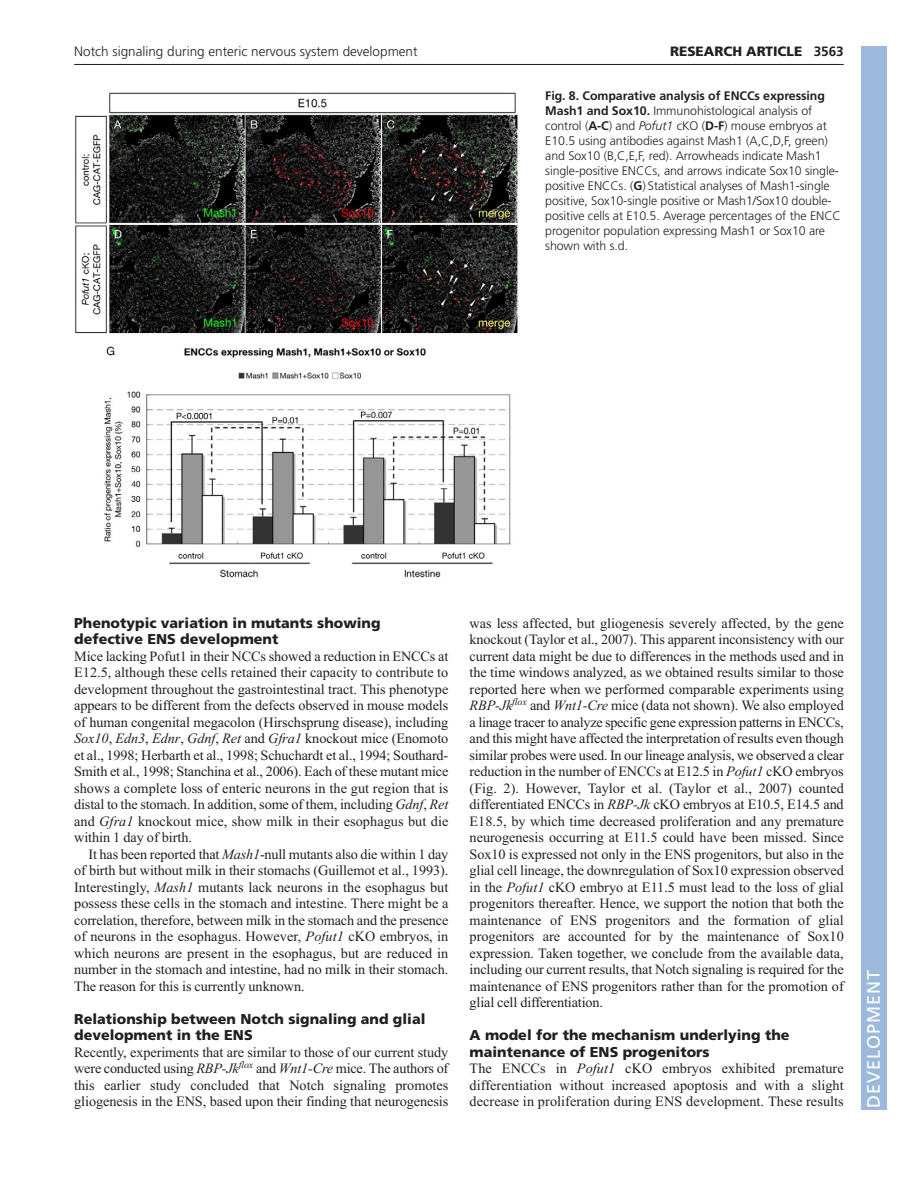
<style>
.page{position:relative;width:918px;height:1188px;background:#fff}
.page>*{position:absolute;margin:0;border:0;box-sizing:border-box;transform-origin:0 0}
.t1{font:18px "Frutiger LT Std";letter-spacing:.055em;color:#fff}
.t2{font:14.25px/16.5px "Times New Roman";letter-spacing:-.005em;color:#231f20;text-align:justify}
.t3{font:900 14.25px/16.5px "Frutiger LT Std";color:#231f20}
.t4{font:300 13.5px "Frutiger LT Std";color:#231f20}
.t5{font:900 13.5px "Frutiger LT Std";color:#231f20}
.t6{font:300 12.3px/15px "Frutiger LT Std";letter-spacing:-.005em;color:#231f20}
.s1{font-weight:700}
.s2{font-style:italic}
</style>
<div class="page">
<hr style="left:74px;top:64px;width:770px;height:1px;background:#231f20">
<img style="left:75px;top:92px;width:443px;height:486px">
<div style="left:861px;top:46px;width:25px;height:1064px;background:#9cb9db"></div>
<p class="t4" style="left:74px;top:46px;width:345px">Notch signaling during enteric nervous system development</p>
<p class="t5" style="left:670px;top:46px;width:175px">RESEARCH ARTICLE <span class="s1">3563</span></p>
<p class="t6" style="left:545px;top:89px;width:297px"><span class="s1">Fig. 8. Comparative analysis of ENCCs expressing Mash1 and Sox10.</span> Immunohistological analysis of control (<span class="s1">A-C</span>) and <span class="s2">Pofut1</span> cKO (<span class="s1">D-F</span>) mouse embryos at E10.5 using antibodies against Mash1 (A,C,D,F, green) and Sox10 (B,C,E,F, red). Arrowheads indicate Mash1 single-positive ENCCs, and arrows indicate Sox10 single&shy;positive ENCCs. (<span class="s1">G</span>) Statistical analyses of Mash1-single positive, Sox10-single positive or Mash1/Sox10 double&shy;positive cells at E10.5. Average percentages of the ENCC progenitor population expressing Mash1 or Sox10 are shown with s.d.</p>
<p class="t3" style="left:74px;top:616px;width:308px">Phenotypic variation in mutants showing defective ENS development</p>
<p class="t2" style="left:74px;top:649px;width:376px">Mice lacking Pofut1 in their NCCs showed a reduction in ENCCs at E12.5, although these cells retained their capacity to contribute to development throughout the gastrointestinal tract. This phenotype appears to be different from the defects observed in mouse models of human congenital megacolon (Hirschsprung disease), including <span class="s2">Sox10</span>, <span class="s2">Edn3</span>, <span class="s2">Ednr</span>, <span class="s2">Gdnf</span>, <span class="s2">Ret</span> and <span class="s2">Gfra1</span> knockout mice (Enomoto et al., 1998; Herbarth et al., 1998; Schuchardt et al., 1994; Southard-Smith et al., 1998; Stanchina et al., 2006). Each of these mutant mice shows a complete loss of enteric neurons in the gut region that is distal to the stomach. In addition, some of them, including <span class="s2">Gdnf</span>, <span class="s2">Ret </span>and <span class="s2">Gfra1</span> knockout mice, show milk in their esophagus but die within 1 day of birth.</p>
<p class="t2" style="left:74px;top:847px;width:376px;text-indent:14px">It has been reported that <span class="s2">Mash1</span>-null mutants also die within 1 day of birth but without milk in their stomachs (Guillemot et al., 1993).<br>Interestingly, <span class="s2">Mash1</span> mutants lack neurons in the esophagus but possess these cells in the stomach and intestine. There might be a correlation, therefore, between milk in the stomach and the presence of neurons in the esophagus. However, <span class="s2">Pofut1</span> cKO embryos, in which neurons are present in the esophagus, but are reduced in number in the stomach and intestine, had no milk in their stomach.<br>The reason for this is currently unknown.</p>
<p class="t3" style="left:74px;top:1012px;width:353px">Relationship between Notch signaling and glial development in the ENS</p>
<p class="t2" style="left:74px;top:1045px;width:376px">Recently, experiments that are similar to those of our current study were conducted using <span class="s2">RBP-Jk</span><sup>flox</sup> and <span class="s2">Wnt1-Cre</span> mice. The authors of this earlier study concluded that Notch signaling promotes gliogenesis in the ENS, based upon their finding that neurogenesis</p>
<p class="t2" style="left:470px;top:616px;width:376px">was less affected, but gliogenesis severely affected, by the gene knockout (Taylor et al., 2007). This apparent inconsistency with our current data might be due to differences in the methods used and in the time windows analyzed, as we obtained results similar to those reported here when we performed comparable experiments using <span class="s2">RBP-Jk</span><sup>flox</sup> and <span class="s2">Wnt1-Cre</span> mice (data not shown). We also employed a linage tracer to analyze specific gene expression patterns in ENCCs, and this might have affected the interpretation of results even though similar probes were used. In our lineage analysis, we observed a clear reduction in the number of ENCCs at E12.5 in <span class="s2">Pofut1</span> cKO embryos (Fig. 2). However, Taylor et al. (Taylor et al., 2007) counted differentiated ENCCs in <span class="s2">RBP-Jk</span> cKO embryos at E10.5, E14.5 and E18.5, by which time decreased proliferation and any premature neurogenesis occurring at E11.5 could have been missed. Since Sox10 is expressed not only in the ENS progenitors, but also in the glial cell lineage, the downregulation of Sox10 expression observed in the <span class="s2">Pofut1</span> cKO embryo at E11.5 must lead to the loss of glial progenitors thereafter. Hence, we support the notion that both the maintenance of ENS progenitors and the formation of glial progenitors are accounted for by the maintenance of Sox10 expression. Taken together, we conclude from the available data, including our current results, that Notch signaling is required for the maintenance of ENS progenitors rather than for the promotion of glial cell differentiation.</p>
<p class="t3" style="left:470px;top:1028px;width:321px">A model for the mechanism underlying the maintenance of ENS progenitors</p>
<p class="t2" style="left:470px;top:1062px;width:376px">The ENCCs in <span class="s2">Pofut1</span> cKO embryos exhibited premature differentiation without increased apoptosis and with a slight decrease in proliferation during ENS development. These results</p>
<p class="t1" style="left:863px;top:1108px;width:140px;rotate:-90deg">DEVELOPMENT</p>
</div>
